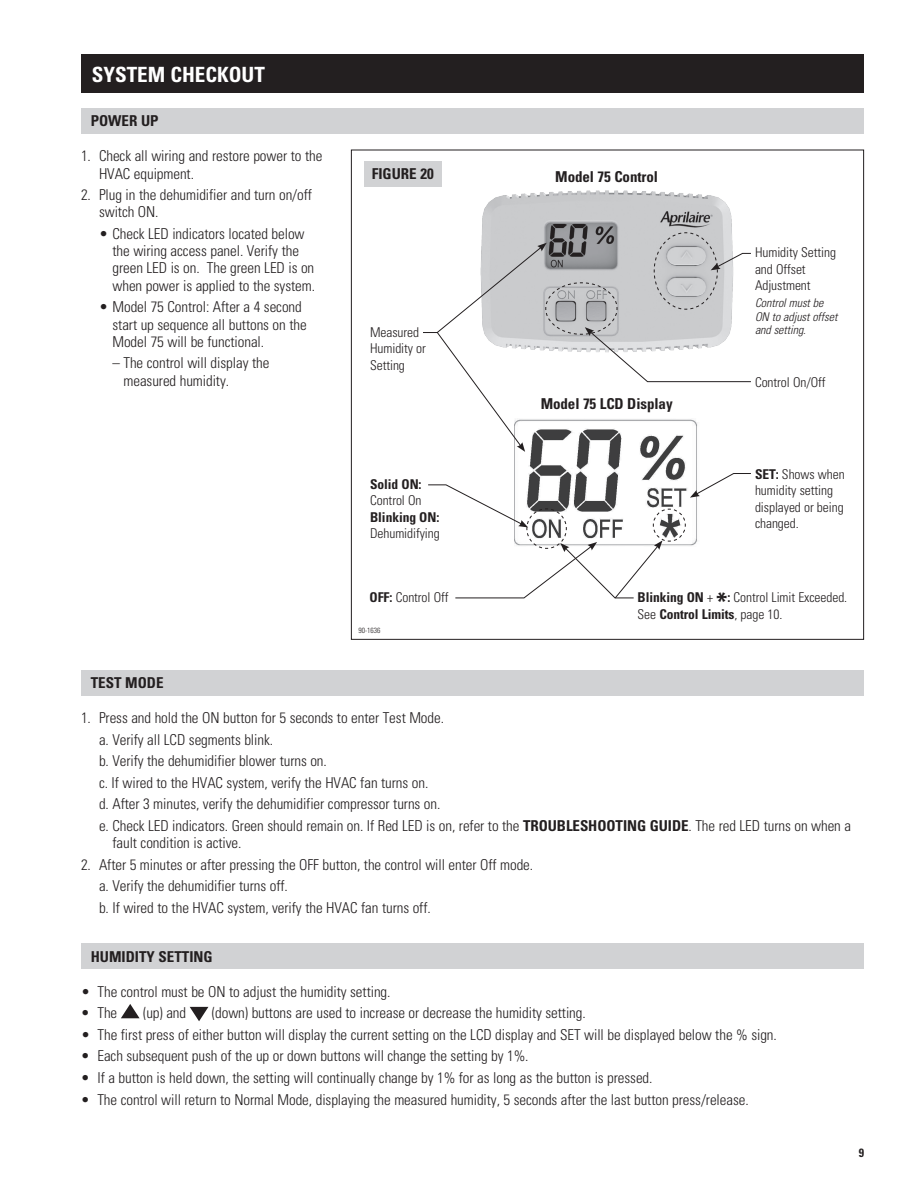
<style>
.page{position:relative;width:918px;height:1188px;background:#fff}
.page>*{position:absolute;margin:0;border:0;box-sizing:border-box;transform-origin:0 0}
.t1{font:700 condensed 21px "Univers";color:#fff}
.t2{font:300 condensed 15px/17.2px "Univers";letter-spacing:-.005em;color:#231f20}
.t3{font:700 condensed 15px "Univers";color:#231f20}
.t4{font:300 condensed 13.5px/16.5px "Univers";letter-spacing:-.005em;color:#231f20}
.t5{font:700 condensed 13.5px "Univers";letter-spacing:-.005em;color:#231f20}
.t6{font:italic 300 condensed 12px/13.5px "Univers";letter-spacing:-.005em;color:#231f20}
.t7{font:700 condensed 12px "Univers";color:#231f20}
.t8{font:300 condensed 7.5px "Univers";color:#231f20}
.s1{font-weight:700}
.s2{font-weight:700;font-size:25.5px}
</style>
<div class="page">
<div style="left:81px;top:54px;width:783px;height:39px;background:#231f20"></div>
<div style="left:81px;top:108px;width:783px;height:25px;background:#d1d2d4"></div>
<div style="left:364px;top:161px;width:78px;height:26px;background:#d1d2d4"></div>
<img style="left:482px;top:190px;width:250px;height:42px">
<img style="left:514px;top:452px;width:183px;height:21px">
<svg style="left:428px;top:473px;width:323px;height:126px"></svg>
<svg style="left:423px;top:232px;width:328px;height:220px"></svg>
<div style="left:81px;top:670px;width:783px;height:25px;background:#d1d2d4"></div>
<div style="left:81px;top:944px;width:783px;height:25px;background:#d1d2d4"></div>
<svg style="left:121px;top:1004px;width:19px;height:14px"></svg>
<svg style="left:190px;top:1007px;width:18px;height:14px"></svg>
<h1 class="t1" style="left:92px;top:61px;width:175px">SYSTEM CHECKOUT</h1>
<p class="t3" style="left:91px;top:112px;width:69px">POWER UP</p>
<p class="t2" style="left:99px;top:147px;width:225px;text-indent:-18px">1. Check all wiring and restore power to the<br>HVAC equipment.</p>
<p class="t2" style="left:99px;top:186px;width:215px;text-indent:-18px">2. Plug in the dehumidifier and turn on/off switch ON.</p>
<p class="t2" style="left:113px;top:225px;width:204px;text-indent:-14px">• Check LED indicators located below the wiring access panel. Verify the green LED is on. The green LED is on when power is applied to the system.</p>
<p class="t2" style="left:112px;top:298px;width:196px;text-indent:-13px">• Model 75 Control: After a 4 second start up sequence all buttons on the<br>Model 75 will be functional.</p>
<p class="t2" style="left:123px;top:354px;width:147px;text-indent:-11px">– The control will display the measured humidity.</p>
<p class="t3" style="left:372px;top:165px;width:16px">Figure</p>
<p class="t3" style="left:420px;top:165px;width:15px">20</p>
<p class="t4" style="left:370px;top:324px;width:57px">Measured<br>Humidity or<br>Setting</p>
<p class="t3" style="left:555px;top:168px;width:104px">Model 75 Control</p>
<p class="t3" style="left:541px;top:395px;width:134px">Model 75 LCD Display</p>
<p class="t4" style="left:755px;top:244px;width:83px">Humidity Setting and Offset<br>Adjustment</p>
<p class="t6" style="left:755px;top:296px;width:84px">Control must be<br>ON to adjust offset and setting.</p>
<p class="t4" style="left:755px;top:374px;width:72px">Control On/Off</p>
<p class="t5" style="left:370px;top:475px;width:53px">Solid ON:</p>
<p class="t4" style="left:370px;top:492px;width:53px">Control On</p>
<p class="t5" style="left:370px;top:508px;width:71px">Blinking ON:</p>
<p class="t4" style="left:370px;top:525px;width:71px">Dehumidifying</p>
<p class="t4" style="left:755px;top:466px;width:91px"><span class="s1">SET:</span> Shows when humidity setting displayed or being changed.</p>
<p class="t4" style="left:370px;top:589px;width:81px"><span class="s1">OFF:</span> Control Off</p>
<p class="t8" style="left:358px;top:626px;width:24px">90-1636</p>
<p class="t4" style="left:638px;top:589px;width:211px"><span class="s1">Blinking ON</span> + <span class="s2">*</span><span class="s1">:</span> Control Limit Exceeded.<br>See <span class="s1">Control Limits</span>, page 10.</p>
<p class="t3" style="left:91px;top:674px;width:74px">TEST MODE</p>
<p class="t2" style="left:99px;top:707px;width:754px;line-height:21.6px;text-indent:-18px">1. Press and hold the ON button for 5 seconds to enter Test Mode.<br>a. Verify all LCD segments blink.<br>b. Verify the dehumidifier blower turns on.<br>c. If wired to the HVAC system, verify the HVAC fan turns on.<br>d. After 3 minutes, verify the dehumidifier compressor turns on.<br>e. Check LED indicators. Green should remain on. If Red LED is on, refer to the <span class="s1">TROUBLESHOOTING GUIDE</span>. The red LED turns on when a</p>
<p class="t2" style="left:112px;top:834px;width:131px">fault condition is active.</p>
<p class="t2" style="left:99px;top:854px;width:436px;line-height:21.6px;text-indent:-18px">2. After 5 minutes or after pressing the OFF button, the control will enter Off mode. a. Verify the dehumidifier turns off.<br>b. If wired to the HVAC system, verify the HVAC fan turns off.</p>
<p class="t3" style="left:91px;top:947px;width:124px">HUMIDITY SETTING</p>
<p class="t2" style="left:81px;top:983px;width:311px">• The control must be ON to adjust the humidity setting.</p>
<p class="t2" style="left:81px;top:1004px;width:38px">• The</p>
<p class="t2" style="left:143px;top:1004px;width:45px">(up) and</p>
<p class="t2" style="left:212px;top:1004px;width:375px">(down) buttons are used to increase or decrease the humidity setting.</p>
<p class="t2" style="left:81px;top:1026px;width:697px">• The first press of either button will display the current setting on the LCD display and SET will be displayed below the % sign.</p>
<p class="t2" style="left:81px;top:1047px;width:449px">• Each subsequent push of the up or down buttons will change the setting by 1%.</p>
<p class="t2" style="left:81px;top:1069px;width:573px">• If a button is held down, the setting will continually change by 1% for as long as the button is pressed.</p>
<p class="t2" style="left:81px;top:1090px;width:669px">• The control will return to Normal Mode, displaying the measured humidity, 5 seconds after the last button press/release.</p>
<p class="t7" style="left:859px;top:1145px;width:7px">9</p>
</div>
